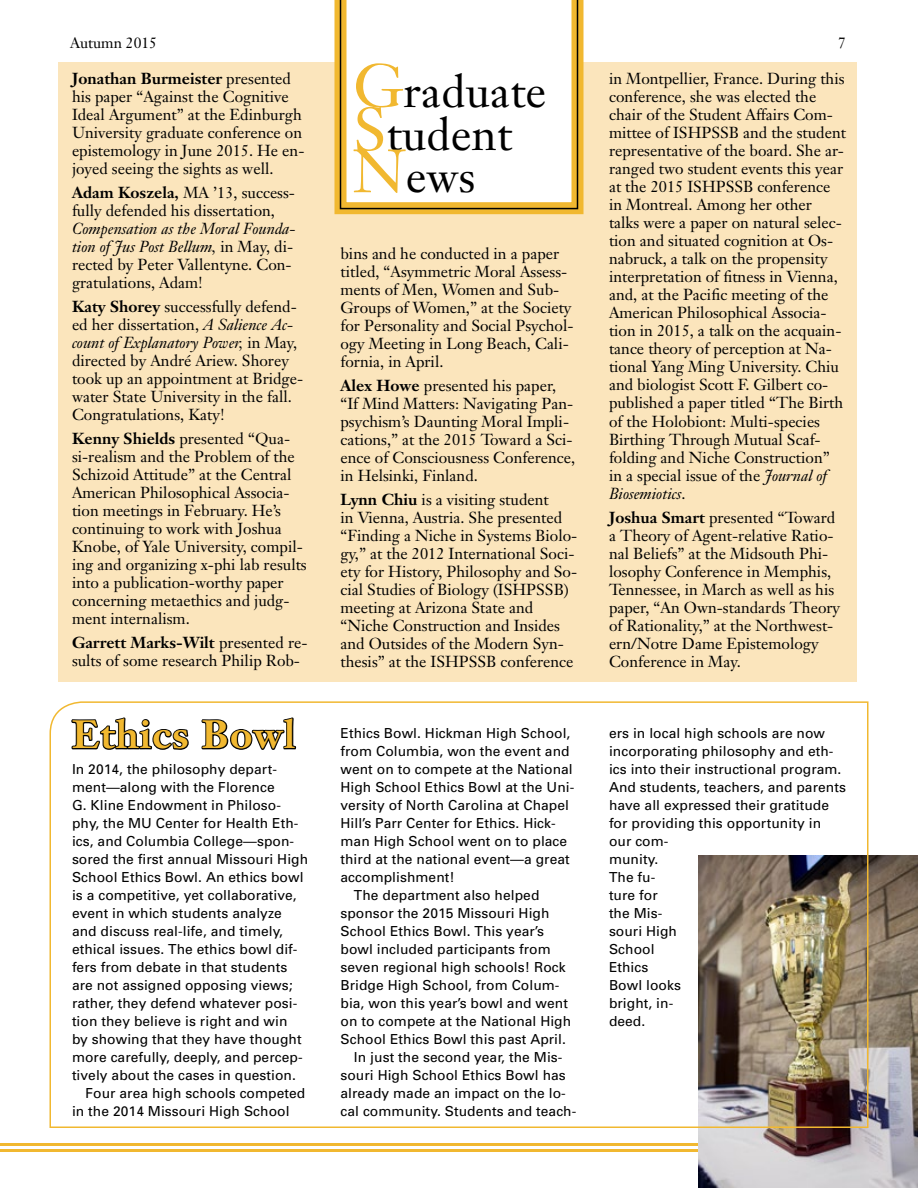
<style>
.page{position:relative;width:918px;height:1188px;background:#fff}
.page>*{position:absolute;margin:0;border:0;box-sizing:border-box;transform-origin:0 0}
.t1{font:45px/42.8px "Janson Text";letter-spacing:.005em;color:#000}
.t2{font:700 39px "Janson Text";letter-spacing:.025em;color:#f1b830}
.t3{font:15.75px/18px "Janson Text";color:#000}
.t4{font:15px "Janson Text";color:#000}
.t5{font:13.8px/18px "Univers";letter-spacing:.005em;color:#000}
.s1{font-weight:700}
.s2{font-style:italic}
.s3{font-size:60px;color:#f1b830}
</style>
<div class="page">
<hr style="left:0;top:1143px;width:918px;height:3px;background:#f1b830">
<hr style="left:0;top:1149px;width:918px;height:3px;background:#f1b830">
<div style="left:58px;top:62px;width:799px;height:619px;background:#fbe5bc"></div>
<svg style="left:334px;top:0;width:250px;height:214px;background:#e5b136"></svg>
<svg style="left:340px;top:0;width:238px;height:209px"></svg>
<img style="left:698px;top:856px;width:220px;height:332px">
<svg style="left:49px;top:701px;width:820px;height:428px"></svg>
<p class="t4" style="left:70px;top:33px;width:88px">Autumn 2015</p>
<p class="t4" style="left:838px;top:33px;width:9px">7</p>
<p class="t3" style="left:72px;top:70px;width:234px"><span class="s1">Jonathan Burmeister</span> presented his paper “Against the Cognitive Ideal Argument” at the Edinburgh University graduate conference on epistemology in June 2015. He en&shy;joyed seeing the sights as well.</p>
<p class="t3" style="left:72px;top:184px;width:225px"><span class="s1">Adam Koszela,</span> MA ’13, success&shy;fully defended his dissertation,</p>
<p class="t3" style="left:72px;top:220px;width:225px"><span class="s2">Compensation as the Moral Founda&shy;tion of Jus Post Bellum,</span> in May, di&shy;rected by Peter Vallentyne. Con&shy;gratulations, Adam!</p>
<p class="t3" style="left:72px;top:298px;width:233px"><span class="s1">Katy Shorey</span> successfully defend&shy;ed her dissertation, <span class="s2">A Salience Ac&shy;count of Explanatory Power,</span> in May, directed by André Ariew. Shorey took up an appointment at Bridge&shy;water State University in the fall.<br>Congratulations, Katy!</p>
<p class="t3" style="left:72px;top:430px;width:236px"><span class="s1">Kenny Shields</span> presented “Qua&shy;si-realism and the Problem of the<br>Schizoid Attitude” at the Central<br>American Philosophical Associa&shy;tion meetings in February. He’s continuing to work with Joshua<br>Knobe, of Yale University, compil&shy;ing and organizing x-phi lab results into a publication-worthy paper concerning metaethics and judg&shy;ment internalism.</p>
<p class="t3" style="left:72px;top:634px;width:237px"><span class="s1">Garrett Marks-Wilt</span> presented re&shy;sults of some research Philip Rob-</p>
<h1 class="t1" style="left:353px;top:69px;width:195px"><span class="s3">G</span>raduate<br><span class="s3">S</span>tudent<br><span class="s3">N</span>ews</h1>
<p class="t3" style="left:609px;top:70px;width:239px">in Montpellier, France. During this conference, she was elected the chair of the Student Affairs Com&shy;mittee of ISHPSSB and the student representative of the board. She ar&shy;ranged two student events this year at the 2015 ISHPSSB conference in Montreal. Among her other talks were a paper on natural selec&shy;tion and situated cognition at Os&shy;nabruck, a talk on the propensity interpretation of fitness in Vienna, and, at the Pacific meeting of the<br>American Philosophical Associa&shy;tion in 2015, a talk on the acquain&shy;tance theory of perception at Na&shy;tional Yang Ming University. Chiu and biologist Scott F. Gilbert co&shy;published a paper titled “The Birth of the Holobiont: Multi-species<br>Birthing Through Mutual Scaf&shy;folding and Niche Construction” in a special issue of the <span class="s2">Journal of<br>Biosemiotics</span>.</p>
<p class="t3" style="left:609px;top:508px;width:233px"><span class="s1">Joshua Smart</span> presented “Toward a Theory of Agent-relative Ratio&shy;nal Beliefs” at the Midsouth Phi&shy;losophy Conference in Memphis,<br>Tennessee, in March as well as his paper, “An Own-standards Theory of Rationality,” at the Northwest&shy;ern/Notre Dame Epistemology<br>Conference in May.</p>
<p class="t3" style="left:341px;top:244px;width:235px">bins and he conducted in a paper titled, “Asymmetric Moral Assess&shy;ments of Men, Women and Sub-<br>Groups of Women,” at the Society for Personality and Social Psychol&shy;ogy Meeting in Long Beach, Cali&shy;fornia, in April.</p>
<p class="t3" style="left:341px;top:376px;width:236px"><span class="s1">Alex Howe</span> presented his paper, “If Mind Matters: Navigating Pan&shy;psychism’s Daunting Moral Impli&shy;cations,” at the 2015 Toward a Sci&shy;ence of Consciousness Conference, in Helsinki, Finland.</p>
<p class="t3" style="left:341px;top:490px;width:238px"><span class="s1">Lynn Chiu</span> is a visiting student<br>in Vienna, Austria. She presented “Finding a Niche in Systems Biolo&shy;gy,” at the 2012 International Soci&shy;ety for History, Philosophy and So&shy;cial Studies of Biology (ISHPSSB) meeting at Arizona State and “Niche Construction and Insides and Outsides of the Modern Syn&shy;thesis” at the ISHPSSB conference</p>
<h2 class="t2" style="left:72px;top:709px;width:225px">Ethics Bowl</h2>
<p class="t5" style="left:72px;top:760px;width:206px">In 2014, the philosophy depart-</p>
<p class="t5" style="left:72px;top:778px;width:204px">ment—along with the Florence</p>
<p class="t5" style="left:72px;top:796px;width:211px">G. Kline Endowment in Philoso-</p>
<p class="t5" style="left:72px;top:814px;width:228px">phy, the MU Center for Health Eth-</p>
<p class="t5" style="left:72px;top:832px;width:224px">ics, and Columbia College—spon-</p>
<p class="t5" style="left:72px;top:850px;width:238px">sored the first annual Missouri High</p>
<p class="t5" style="left:72px;top:868px;width:233px">School Ethics Bowl. An ethics bowl</p>
<p class="t5" style="left:72px;top:886px;width:226px">is a competitive, yet collaborative,</p>
<p class="t5" style="left:72px;top:904px;width:211px">event in which students analyze</p>
<p class="t5" style="left:72px;top:922px;width:213px">and discuss real-life, and timely,</p>
<p class="t5" style="left:72px;top:940px;width:227px">ethical issues. The ethics bowl dif-</p>
<p class="t5" style="left:72px;top:958px;width:217px">fers from debate in that students</p>
<p class="t5" style="left:72px;top:976px;width:222px">are not assigned opposing views;</p>
<p class="t5" style="left:72px;top:994px;width:227px">rather, they defend whatever posi-</p>
<p class="t5" style="left:72px;top:1012px;width:217px">tion they believe is right and win</p>
<p class="t5" style="left:72px;top:1030px;width:231px">by showing that they have thought</p>
<p class="t5" style="left:72px;top:1048px;width:232px">more carefully, deeply, and percep-</p>
<p class="t5" style="left:72px;top:1066px;width:225px">tively about the cases in question.</p>
<p class="t5" style="left:85px;top:1084px;width:221px">Four area high schools competed</p>
<p class="t5" style="left:72px;top:1102px;width:219px">in the 2014 Missouri High School</p>
<p class="t5" style="left:341px;top:724px;width:231px">Ethics Bowl. Hickman High School,</p>
<p class="t5" style="left:341px;top:742px;width:231px">from Columbia, won the event and</p>
<p class="t5" style="left:341px;top:760px;width:234px">went on to compete at the National</p>
<p class="t5" style="left:341px;top:778px;width:235px">High School Ethics Bowl at the Uni-</p>
<p class="t5" style="left:340px;top:796px;width:230px">versity of North Carolina at Chapel</p>
<p class="t5" style="left:340px;top:814px;width:217px">Hill’s Parr Center for Ethics. Hick-</p>
<p class="t5" style="left:340px;top:832px;width:228px">man High School went on to place</p>
<p class="t5" style="left:340px;top:850px;width:231px">third at the national event—a great</p>
<p class="t5" style="left:340px;top:868px;width:116px">accomplishment!</p>
<p class="t5" style="left:354px;top:886px;width:187px">The department also helped</p>
<p class="t5" style="left:340px;top:904px;width:211px">sponsor the 2015 Missouri High</p>
<p class="t5" style="left:340px;top:922px;width:205px">School Ethics Bowl. This year’s</p>
<p class="t5" style="left:340px;top:940px;width:212px">bowl included participants from</p>
<p class="t5" style="left:340px;top:958px;width:227px">seven regional high schools! Rock</p>
<p class="t5" style="left:340px;top:976px;width:221px">Bridge High School, from Colum-</p>
<p class="t5" style="left:340px;top:994px;width:229px">bia, won this year’s bowl and went</p>
<p class="t5" style="left:340px;top:1012px;width:232px">on to compete at the National High</p>
<p class="t5" style="left:340px;top:1030px;width:227px">School Ethics Bowl this past April.</p>
<p class="t5" style="left:354px;top:1048px;width:210px">In just the second year, the Mis-</p>
<p class="t5" style="left:340px;top:1066px;width:227px">souri High School Ethics Bowl has</p>
<p class="t5" style="left:340px;top:1084px;width:227px">already made an impact on the lo-</p>
<p class="t5" style="left:340px;top:1102px;width:237px">cal community. Students and teach-</p>
<p class="t5" style="left:609px;top:724px;width:238px">ers in local high schools are now incorporating philosophy and eth&shy;ics into their instructional program.<br>And students, teachers, and parents have all expressed their gratitude for providing this opportunity in our com-<br>munity.<br>The fu-<br>ture for<br>the Mis-<br>souri High<br>School<br>Ethics<br>Bowl looks<br>bright, in-<br>deed.</p>
</div>
